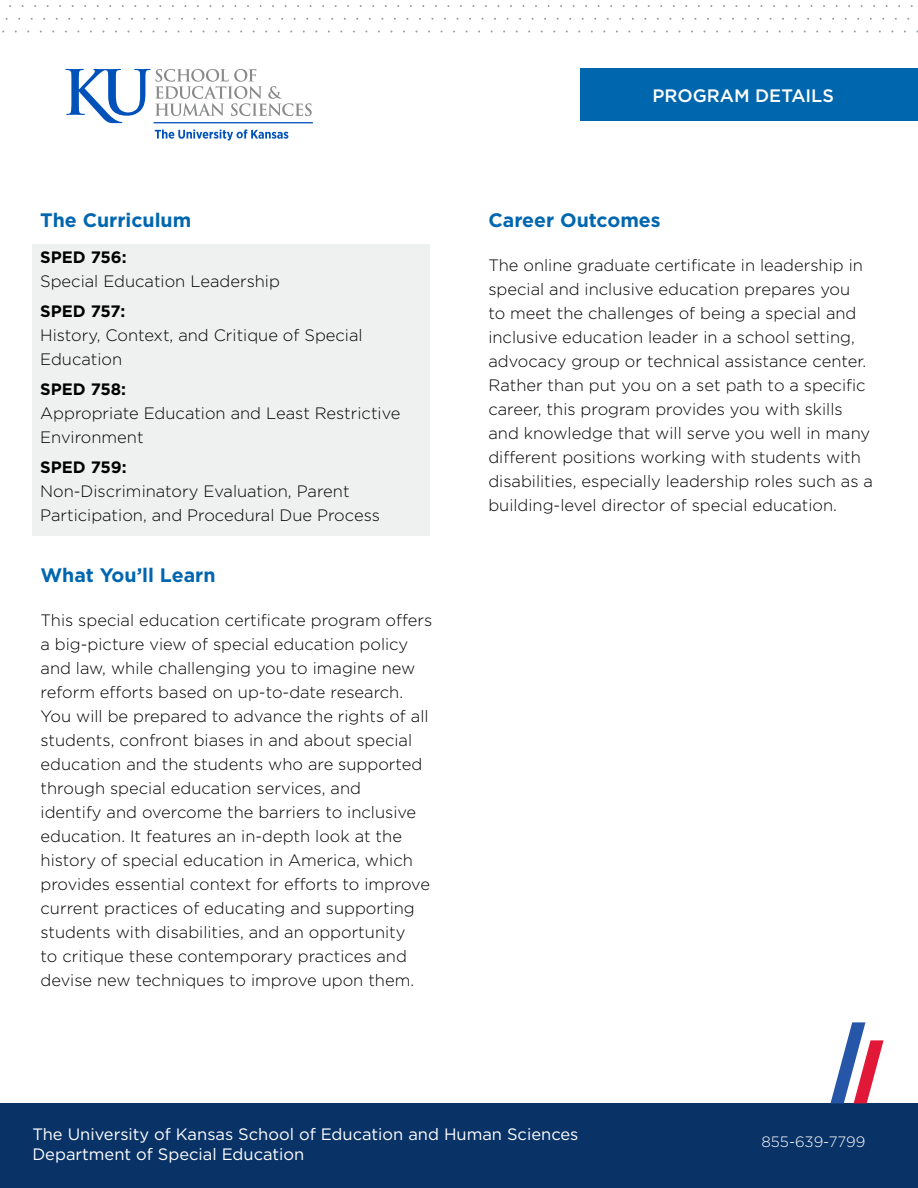
<style>
.page{position:relative;width:918px;height:1188px;background:#fff}
.page>*{position:absolute;margin:0;border:0;box-sizing:border-box;transform-origin:0 0}
.t1{font:700 19.5px "Gotham";color:#0066af}
.t2{font:500 18px "Gotham";color:#fff}
.t3{font:300 16.5px/24px "Gotham";color:#000}
.t4{font:16.5px/19.8px "Gotham";color:#fff}
.t5{font:700 16.5px "Gotham";color:#000}
.t6{font:300 15px "Gotham";color:#fff}
</style>
<div class="page">
<div style="left:580px;top:68px;width:338px;height:53px;background:#0067ae"></div>
<div style="left:0;top:1103px;width:918px;height:85px;background:#093266"></div>
<svg style="left:5px;top:5px;width:708px;height:15px"></svg>
<svg style="left:719px;top:5px;width:194px;height:15px"></svg>
<hr style="left:154px;top:122px;width:159px;height:1px;background:#0051ba">
<svg style="left:155px;top:129px;width:133px;height:11px"></svg>
<svg style="left:65px;top:69px;width:247px;height:54px"></svg>
<svg style="left:831px;top:1022px;width:53px;height:81px"></svg>
<div style="left:32px;top:244px;width:397px;height:292px;background:#eff0f0"></div>
<p class="t1" style="left:40px;top:207px;width:153px">The Curriculum</p>
<p class="t5" style="left:40px;top:246px;width:88px">SPED 756:</p>
<p class="t3" style="left:40px;top:269px;width:241px">Special Education Leadership</p>
<p class="t5" style="left:40px;top:300px;width:87px">SPED 757:</p>
<p class="t3" style="left:40px;top:323px;width:324px">History, Context, and Critique of Special<br>Education</p>
<p class="t5" style="left:40px;top:378px;width:87px">SPED 758:</p>
<p class="t3" style="left:40px;top:401px;width:362px">Appropriate Education and Least Restrictive<br>Environment</p>
<p class="t5" style="left:40px;top:456px;width:88px">SPED 759:</p>
<p class="t3" style="left:40px;top:479px;width:341px">Non-Discriminatory Evaluation, Parent<br>Participation, and Procedural Due Process</p>
<p class="t1" style="left:41px;top:562px;width:177px">What You’ll Learn</p>
<p class="t3" style="left:41px;top:608px;width:393px">This special education certificate program offers a big-picture view of special education policy and law, while challenging you to imagine new reform efforts based on up-to-date research.<br>You will be prepared to advance the rights of all students, confront biases in and about special education and the students who are supported through special education services, and<br>identify and overcome the barriers to inclusive education. It features an in-depth look at the history of special education in America, which provides essential context for efforts to improve current practices of educating and supporting students with disabilities, and an opportunity<br>to critique these contemporary practices and devise new techniques to improve upon them.</p>
<p class="t2" style="left:653px;top:84px;width:183px">PROGRAM DETAILS</p>
<p class="t1" style="left:488px;top:207px;width:174px">Career Outcomes</p>
<p class="t3" style="left:488px;top:252px;width:386px">The online graduate certificate in leadership in special and inclusive education prepares you<br>to meet the challenges of being a special and inclusive education leader in a school setting, advocacy group or technical assistance center.<br>Rather than put you on a set path to a specific career, this program provides you with skills and knowledge that will serve you well in many different positions working with students with disabilities, especially leadership roles such as a building-level director of special education.</p>
<p class="t4" style="left:32px;top:1124px;width:548px">The University of Kansas School of Education and Human Sciences<br>Department of Special Education</p>
<p class="t6" style="left:761px;top:1133px;width:106px">855-639-7799</p>
</div>
